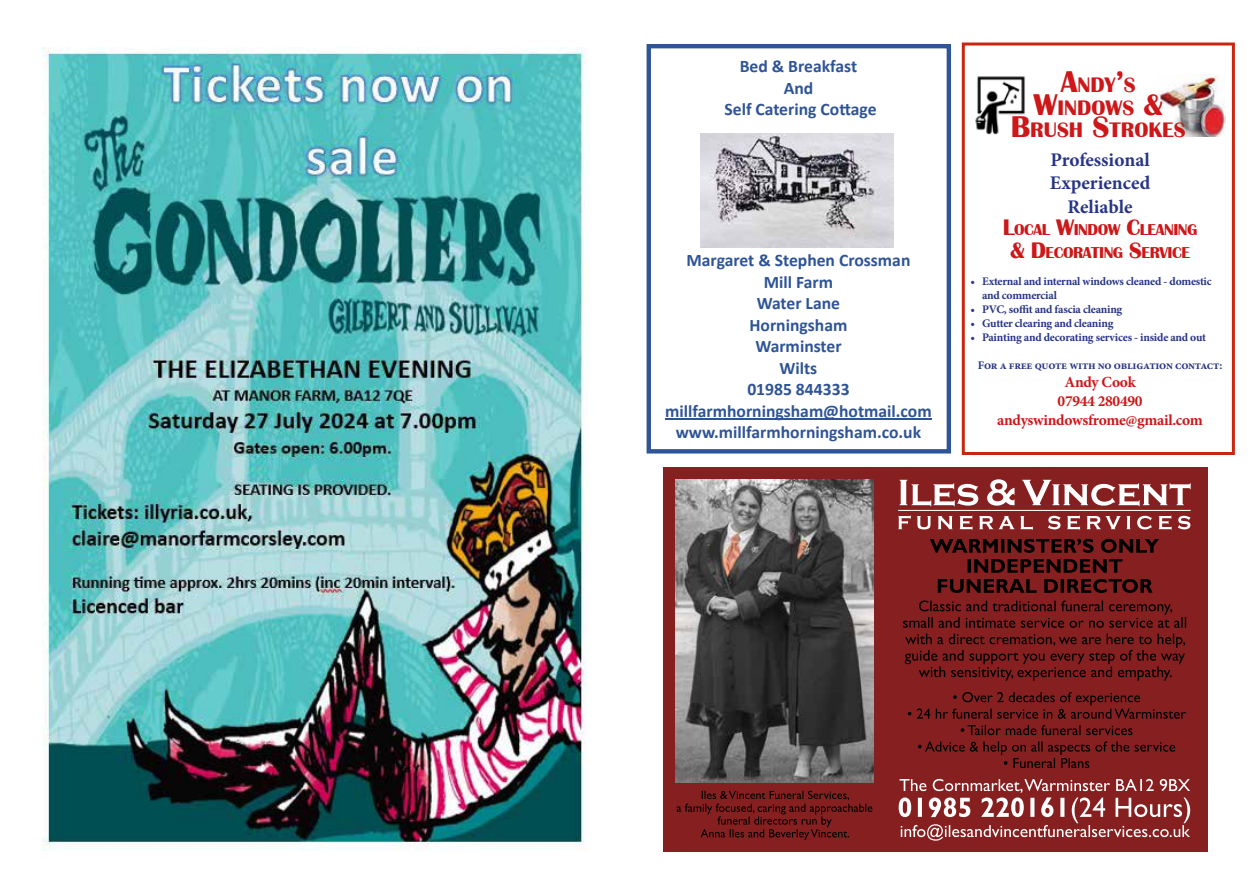
<style>
.page{position:relative;width:1259px;height:893px;background:#fff}
.page>*{position:absolute;margin:0;border:0;box-sizing:border-box;transform-origin:0 0}
.t1{font:700 21.6px/22.5px "Britannic";color:#cd1719;text-align:center}
.t2{font:700 19.35px/23.2px "Minion Pro";color:#283583;text-align:center}
.t3{font:700 17.55px/21.5px "Calibri";color:#2f5496;text-align:center}
.t4{font:700 16.2px/22.5px "Britannic";letter-spacing:-.03em;color:#cd1719;text-align:center}
.t5{font:700 15.45px/18.6px "Minion Pro";letter-spacing:-.02em;color:#cd1719;text-align:center}
.t6{font:700 11.55px/14px "Minion Pro";letter-spacing:-.02em;color:#283583}
.s1{font-size:30.9px}
.s2{font-size:23.25px}
</style>
<div class="page">
<img style="left:43px;top:47px;width:543px;height:804px">
<div style="left:646px;top:44px;width:305px;height:409px;border:4px solid #2f5597"></div>
<hr style="left:665px;top:419px;width:267px;height:1px;background:#2f5496">
<img style="left:700px;top:134px;width:193px;height:114px">
<img style="left:975px;top:76px;width:50px;height:59px">
<img style="left:1157px;top:74px;width:69px;height:62px">
<div style="left:961px;top:43px;width:273px;height:412px;border:3px solid #c82613"></div>
<div style="left:663px;top:467px;width:545px;height:384px;background:#861f1f"></div>
<svg style="left:898px;top:779px;width:292px;height:62px"></svg>
<hr style="left:898px;top:510px;width:292px;height:1px;background:#fff">
<img style="left:675px;top:479px;width:198px;height:303px">
<svg style="left:937px;top:579px;width:215px;height:14px"></svg>
<svg style="left:967px;top:559px;width:155px;height:14px"></svg>
<svg style="left:930px;top:539px;width:229px;height:14px"></svg>
<svg style="left:898px;top:515px;width:292px;height:15px"></svg>
<svg style="left:899px;top:479px;width:291px;height:27px"></svg>
<svg style="left:904px;top:634px;width:281px;height:47px"></svg>
<svg style="left:903px;top:600px;width:283px;height:28px"></svg>
<svg style="left:918px;top:741px;width:257px;height:27px"></svg>
<svg style="left:960px;top:725px;width:172px;height:10px"></svg>
<svg style="left:907px;top:692px;width:279px;height:27px"></svg>
<svg style="left:676px;top:791px;width:196px;height:49px"></svg>
<h3 class="t3" style="left:724px;top:56px;width:154px">Bed &amp; Breakfast<br>And<br>Self Catering Cottage</h3>
<h3 class="t3" style="left:665px;top:249px;width:268px">Margaret &amp; Stephen Crossman<br>Mill Farm<br>Water Lane<br>Horningsham<br>Warminster<br>Wilts<br>01985 844333 millfarmhorningsham@hotmail.com www.millfarmhorningsham.co.uk</h3>
<h1 class="t1" style="left:1011px;top:74px;width:176px"><span class="s1">A</span>NDY<span class="s1">’</span>S<br><span class="s1">W</span>INDOWS <span class="s1">&amp;<br>B</span>RUSH <span class="s1">S</span>TROKES</h1>
<h2 class="t2" style="left:1050px;top:148px;width:102px">Professional<br>Experienced<br>Reliable</h2>
<h3 class="t4" style="left:1002px;top:219px;width:196px"><span class="s2">L</span>OCAL <span class="s2">W</span>INDOW <span class="s2">C</span>LEANING <span class="s2">&amp; D</span>ECORATING <span class="s2">S</span>ERVICE</h3>
<p class="t6" style="left:982px;top:275px;width:231px;text-indent:-12px">• External and internal windows cleaned - domestic and commercial</p>
<p class="t6" style="left:970px;top:302px;width:153px">• PVC, soffit and fascia cleaning</p>
<p class="t6" style="left:970px;top:316px;width:144px">• Gutter clearing and cleaning</p>
<p class="t6" style="left:970px;top:330px;width:237px">• Painting and decorating services - inside and out</p>
<p class="t6" style="left:978px;top:358px;width:246px">For a free quote with no obligation contact:</p>
<h3 class="t5" style="left:997px;top:373px;width:207px">Andy Cook<br>07944 280490 andyswindowsfrome@gmail.com</h3>
</div>
